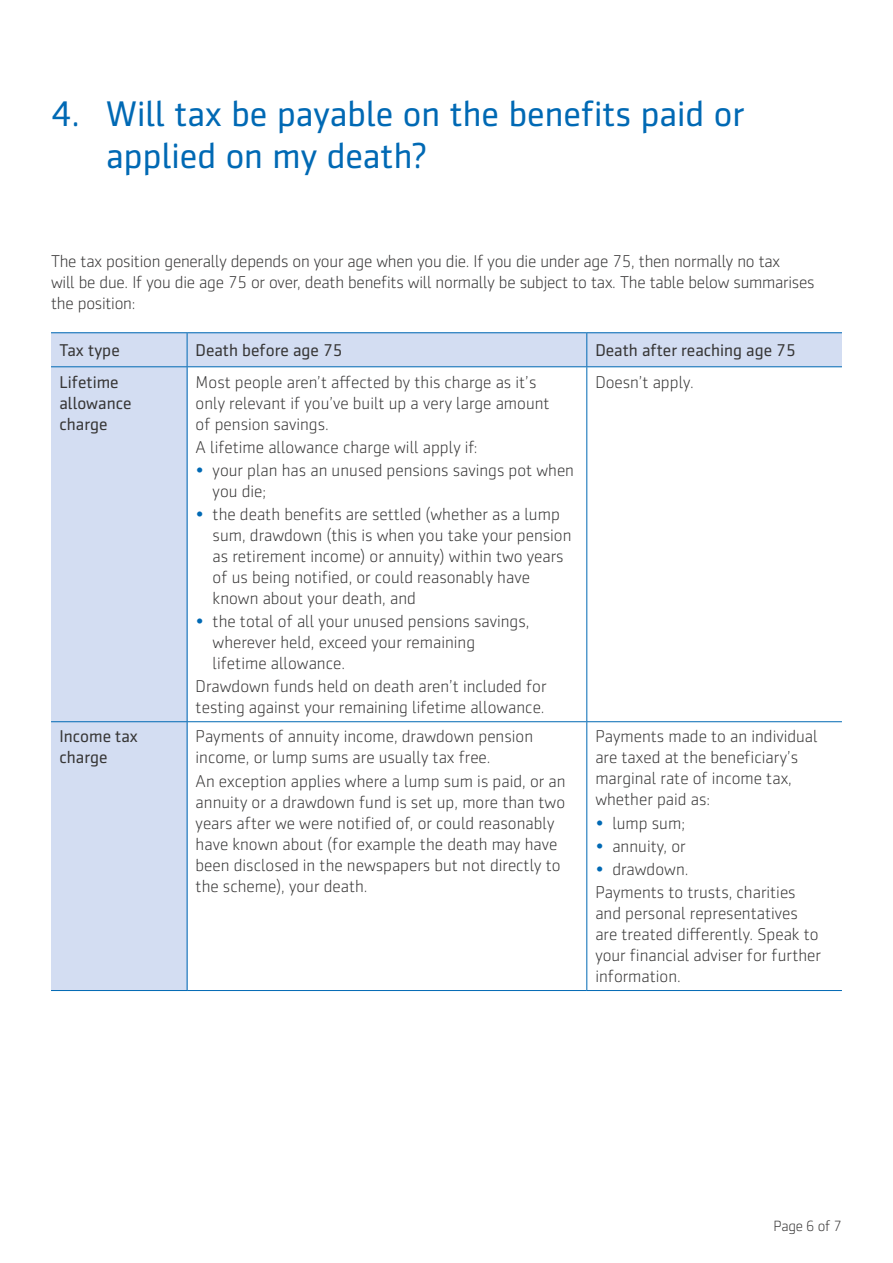
<style>
.page{position:relative;width:893px;height:1263px;background:#fff}
.page>*{position:absolute;margin:0;border:0;box-sizing:border-box;transform-origin:0 0}
.t1{font:36px/42px "Sentico Sans DT";color:#0069b4}
.t2{font:300 17.25px/21px "Sentico Sans DT";color:#373636}
.t3{font:17.25px "Sentico Sans DT";color:#373636}
.t4{font:300 15px "Sentico Sans DT";letter-spacing:-.015em;color:#373636}
.s1{color:#0069b4}
</style>
<div class="page">
<div style="left:51px;top:333px;width:136px;height:34px;background:#d3ddf2"></div>
<div style="left:187px;top:333px;width:400px;height:34px;background:#d3ddf2"></div>
<div style="left:587px;top:333px;width:255px;height:34px;background:#d3ddf2"></div>
<div style="left:51px;top:367px;width:136px;height:355px;background:#d3ddf2"></div>
<div style="left:51px;top:722px;width:136px;height:268px;background:#d3ddf2"></div>
<hr style="left:51px;top:332px;width:136px;height:1px;background:#0069b4">
<hr style="left:187px;top:332px;width:400px;height:1px;background:#0069b4">
<hr style="left:187px;top:333px;width:1px;height:33px;background:#0069b4">
<hr style="left:587px;top:332px;width:255px;height:1px;background:#0069b4">
<hr style="left:586px;top:333px;width:1px;height:33px;background:#0069b4">
<hr style="left:51px;top:990px;width:136px;height:1px;background:#0069b4">
<hr style="left:187px;top:990px;width:400px;height:1px;background:#0069b4">
<hr style="left:587px;top:990px;width:255px;height:1px;background:#0069b4">
<hr style="left:51px;top:366px;width:136px;height:1px;background:#0069b4">
<hr style="left:187px;top:366px;width:400px;height:1px;background:#0069b4">
<hr style="left:187px;top:367px;width:1px;height:354px;background:#0069b4">
<hr style="left:587px;top:366px;width:255px;height:1px;background:#0069b4">
<hr style="left:586px;top:367px;width:1px;height:354px;background:#0069b4">
<hr style="left:51px;top:721px;width:136px;height:1px;background:#0069b4">
<hr style="left:187px;top:721px;width:400px;height:1px;background:#0069b4">
<hr style="left:187px;top:722px;width:1px;height:268px;background:#0069b4">
<hr style="left:587px;top:721px;width:255px;height:1px;background:#0069b4">
<hr style="left:586px;top:722px;width:1px;height:268px;background:#0069b4">
<h1 class="t1" style="left:106px;top:92px;width:640px;text-indent:-55px">4. Will tax be payable on the benefits paid or applied on my death?</h1>
<p class="t2" style="left:51px;top:251px;width:765px">The tax position generally depends on your age when you die. If you die under age 75, then normally no tax<br>will be due. If you die age 75 or over, death benefits will normally be subject to tax. The table below summarises the position:</p>
<p class="t3" style="left:60px;top:341px;width:62px">Tax type</p>
<p class="t3" style="left:196px;top:341px;width:148px">Death before age 75</p>
<p class="t3" style="left:595px;top:341px;width:202px">Death after reaching age 75</p>
<p class="t3" style="left:60px;top:372px;width:61px">Lifetime</p>
<p class="t2" style="left:196px;top:371px;width:342px">Most people aren’t afected by this charge as it’s</p>
<p class="t2" style="left:595px;top:371px;width:100px">Doesn’t apply.</p>
<p class="t3" style="left:60px;top:393px;width:73px">allowance</p>
<p class="t2" style="left:196px;top:392px;width:356px">only relevant if you’ve built up a very large amount</p>
<p class="t3" style="left:60px;top:414px;width:49px">charge</p>
<p class="t2" style="left:196px;top:412px;width:283px;line-height:23.1px">of pension savings.<br>A lifetime allowance charge will apply if:</p>
<p class="t2" style="left:213px;top:460px;width:363px;text-indent:-17px"><span class="s1">•</span> your plan has an unused pensions savings pot when you die;</p>
<p class="t2" style="left:213px;top:504px;width:360px;text-indent:-17px"><span class="s1">•</span> the death benefts are settled (whether as a lump sum, drawdown (this is when you take your pension as retirement income) or annuity) within two years of us being notifed, or could reasonably have known about your death, and</p>
<p class="t2" style="left:213px;top:611px;width:318px;text-indent:-17px"><span class="s1">•</span> the total of all your unused pensions savings, wherever held, exceed your remaining lifetime allowance.</p>
<p class="t2" style="left:196px;top:676px;width:352px">Drawdown funds held on death aren’t included for testing against your remaining lifetime allowance.</p>
<p class="t3" style="left:60px;top:727px;width:80px">Income tax</p>
<p class="t2" style="left:196px;top:726px;width:339px">Payments of annuity income, drawdown pension</p>
<p class="t2" style="left:595px;top:726px;width:224px">Payments made to an individual</p>
<p class="t3" style="left:60px;top:748px;width:49px">charge</p>
<p class="t2" style="left:196px;top:746px;width:371px;line-height:23.1px">income, or lump sums are usually tax free.<br>An exception applies where a lump sum is paid, or an</p>
<p class="t2" style="left:196px;top:791px;width:371px">annuity or a drawdown fund is set up, more than two years after we were notifed of, or could reasonably have known about (for example the death may have been disclosed in the newspapers but not directly to the scheme), your death.</p>
<p class="t2" style="left:595px;top:747px;width:204px">are taxed at the benefciary’s marginal rate of income tax, whether paid as:</p>
<p class="t2" style="left:595px;top:812px;width:91px"><span class="s1">•</span> lump sum;</p>
<p class="t2" style="left:595px;top:835px;width:92px"><span class="s1">•</span> annuity, or</p>
<p class="t2" style="left:595px;top:857px;width:202px;line-height:23.1px"><span class="s1">•</span> drawdown.<br>Payments to trusts, charities</p>
<p class="t2" style="left:595px;top:903px;width:227px">and personal representatives are treated diferently. Speak to your fnancial adviser for further information.</p>
<p class="t4" style="left:773px;top:1218px;width:70px">Page 6 of 7</p>
</div>
